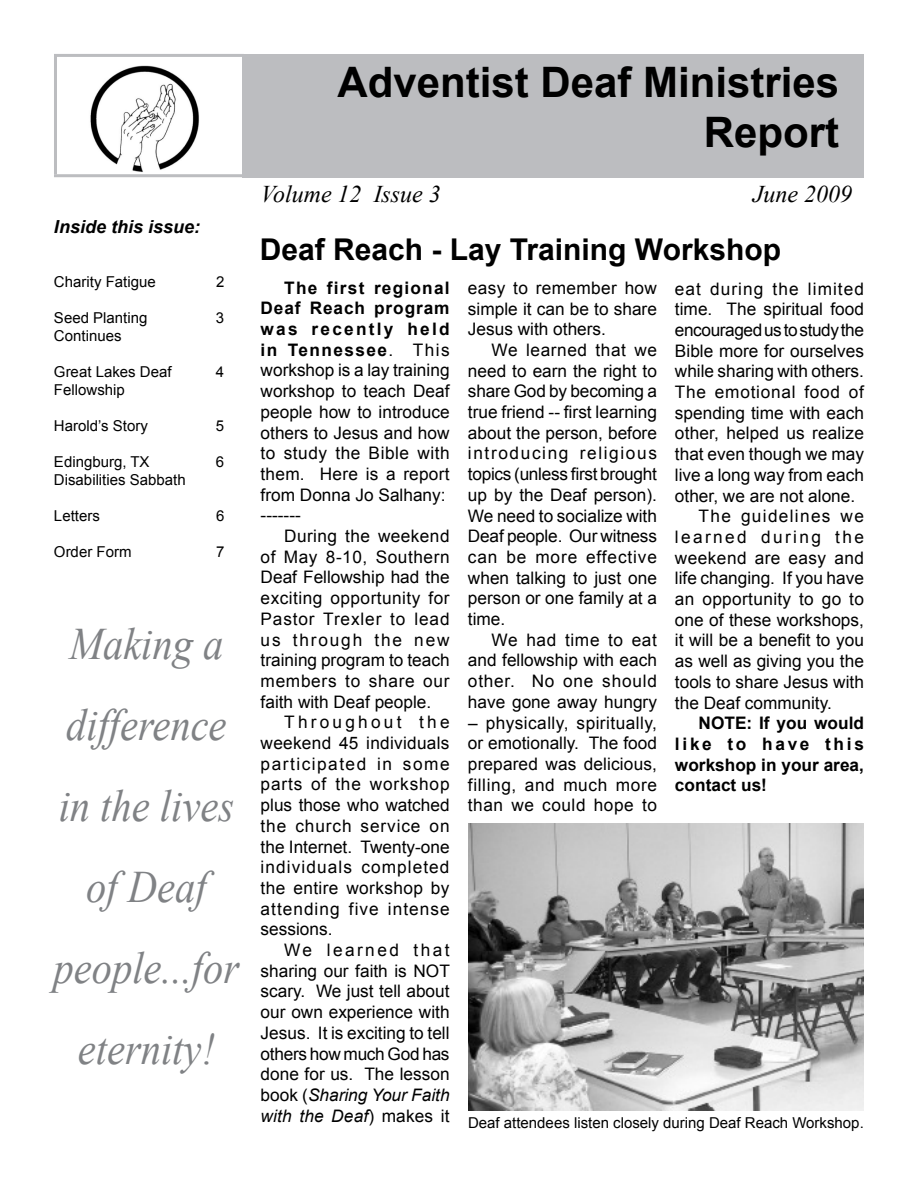
<style>
.page{position:relative;width:918px;height:1188px;background:#fff}
.page>*{position:absolute;margin:0;border:0;box-sizing:border-box;transform-origin:0 0}
.t1{font:italic 45px/81px "Times New Roman";color:#808285;text-align:center;scale:.9 1}
.t2{font:700 42px/50.4px "Arial";color:#000;text-align:right}
.t3{font:700 30px "Arial";color:#000}
.t4{font:italic 24px "Times New Roman";color:#000}
.t5{font:italic 700 18px "Arial";color:#000}
.t6{font:17.25px/20.7px "Arial";color:#000;text-align:justify}
.t7{font:700 17.25px/20.7px "Arial";color:#000;text-align:justify}
.t8{font:17.25px "Arial";letter-spacing:-.025em;color:#000}
.t9{font:17.25px "Arial";letter-spacing:.06em;color:#000}
.t10{font:17.25px "Arial";letter-spacing:.02em;color:#000}
.t11{font:17.25px "Arial";letter-spacing:.045em;color:#000}
.t12{font:17.25px "Arial";letter-spacing:.025em;color:#000}
.t13{font:17.25px "Arial";letter-spacing:.14em;color:#000}
.t14{font:17.25px "Arial";letter-spacing:.075em;color:#000}
.t15{font:15px "Arial";color:#000}
.s1{font-weight:700}
.s2{font-style:italic}
</style>
<div class="page">
<div style="left:242px;top:54px;width:622px;height:123px;background:#bcbdc0"></div>
<hr style="left:54px;top:54px;width:190px;height:3px;background:#bcbdc0">
<hr style="left:54px;top:174px;width:190px;height:3px;background:#bcbdc0">
<hr style="left:54px;top:56px;width:3px;height:118px;background:#bcbdc0">
<img style="left:90px;top:65px;width:109px;height:107px">
<img style="left:468px;top:824px;width:396px;height:286px">
<p class="t5" style="left:54px;top:220px;width:148px">Inside this issue:</p>
<p class="t15" style="left:54px;top:275px;width:103px">Charity Fatigue</p>
<p class="t15" style="left:216px;top:275px;width:10px">2</p>
<p class="t15" style="left:54px;top:311px;width:95px">Seed Planting</p>
<p class="t15" style="left:216px;top:311px;width:10px">3</p>
<p class="t15" style="left:54px;top:329px;width:69px">Continues</p>
<p class="t15" style="left:54px;top:365px;width:119px">Great Lakes Deaf</p>
<p class="t15" style="left:216px;top:365px;width:10px">4</p>
<p class="t15" style="left:54px;top:383px;width:72px">Fellowship</p>
<p class="t15" style="left:54px;top:419px;width:95px">Harold’s Story</p>
<p class="t15" style="left:216px;top:419px;width:10px">5</p>
<p class="t15" style="left:54px;top:455px;width:97px">Edingburg, TX</p>
<p class="t15" style="left:216px;top:455px;width:10px">6</p>
<p class="t15" style="left:54px;top:473px;width:133px">Disabilities Sabbath</p>
<p class="t15" style="left:54px;top:509px;width:47px">Letters</p>
<p class="t15" style="left:216px;top:509px;width:10px">6</p>
<p class="t15" style="left:54px;top:545px;width:79px">Order Form</p>
<p class="t15" style="left:216px;top:545px;width:10px">7</p>
<h1 class="t1" style="left:54px;top:608px;width:208px">Making a difference in the lives of Deaf people...for eternity!</h1>
<h2 class="t2" style="left:337px;top:60px;width:503px">Adventist Deaf Ministries<br>Report</h2>
<h3 class="t4" style="left:261px;top:186px;width:181px">Volume 12 Issue 3</h3>
<h3 class="t4" style="left:753px;top:186px;width:101px">June 2009</h3>
<h3 class="t3" style="left:260px;top:237px;width:523px">Deaf Reach - Lay Training Workshop</h3>
<p class="t6" style="left:261px;top:278px;width:191px;text-align:left;text-indent:24px"><span class="s1">The first regional<br>Deaf Reach program was recently held in Tennessee</span>. This workshop is a lay training workshop to teach Deaf people how to introduce others to Jesus and how to study the Bible with them. Here is a report from Donna Jo Salhany: -------</p>
<p class="t6" style="left:261px;top:527px;width:190px;text-indent:24px">During the weekend of May 8-10, Southern Deaf Fellowship had the exciting opportunity for Pastor Trexler to lead us through the new training program to teach members to share our faith with Deaf people.</p>
<p class="t6" style="left:261px;top:713px;width:190px;text-indent:24px">Throughout the weekend 45 individuals participated in some parts of the workshop plus those who watched the church service on the Internet. Twenty-one individuals completed the entire workshop by attending five intense sessions.</p>
<p class="t6" style="left:261px;top:941px;width:191px;text-indent:24px">We learned that sharing our faith is NOT scary. We just tell about our own experience with Jesus. It is exciting to tell others how much God has done for us. The lesson book (<span class="s2">Sharing Your Faith with the Deaf</span>) makes it</p>
<p class="t6" style="left:468px;top:279px;width:190px">easy to remember how simple it can be to share Jesus with others.</p>
<p class="t6" style="left:468px;top:341px;width:190px;text-indent:24px">We learned that we need to earn the right to share God by becoming a true friend -- first learning about the person, before introducing religious topics (unless first brought up by the Deaf person).<br>We need to socialize with Deaf people. Our witness can be more effective when talking to just one person or one family at a time.</p>
<p class="t6" style="left:468px;top:631px;width:191px;text-indent:24px">We had time to eat and fellowship with each other. No one should have gone away hungry</p>
<p class="t6" style="left:468px;top:713px;width:190px">– physically, spiritually, or emotionally. The food prepared was delicious, filling, and much more than we could hope to</p>
<p class="t9" style="left:675px;top:281px;width:190px">eat during the limited</p>
<p class="t6" style="left:675px;top:300px;width:190px">time. The spiritual food</p>
<p class="t8" style="left:675px;top:322px;width:190px">encouraged us to study the</p>
<p class="t6" style="left:675px;top:341px;width:190px">Bible more for ourselves</p>
<p class="t6" style="left:675px;top:362px;width:190px">while sharing with others.</p>
<p class="t11" style="left:675px;top:385px;width:190px">The emotional food of</p>
<p class="t6" style="left:675px;top:403px;width:190px">spending time with each</p>
<p class="t6" style="left:675px;top:424px;width:190px">other, helped us realize</p>
<p class="t6" style="left:675px;top:445px;width:190px">that even though we may</p>
<p class="t6" style="left:675px;top:466px;width:190px">live a long way from each</p>
<p class="t6" style="left:675px;top:486px;width:182px">other, we are not alone.</p>
<p class="t14" style="left:699px;top:509px;width:167px">The guidelines we</p>
<p class="t13" style="left:675px;top:529px;width:190px">learned during the</p>
<p class="t12" style="left:675px;top:550px;width:190px">weekend are easy and</p>
<p class="t6" style="left:675px;top:569px;width:190px">life changing. If you have</p>
<p class="t10" style="left:675px;top:592px;width:190px">an opportunity to go to</p>
<p class="t6" style="left:675px;top:610px;width:190px">one of these workshops,</p>
<p class="t6" style="left:675px;top:631px;width:190px">it will be a benefit to you</p>
<p class="t6" style="left:675px;top:652px;width:190px">as well as giving you the</p>
<p class="t6" style="left:675px;top:673px;width:190px">tools to share Jesus with</p>
<p class="t6" style="left:675px;top:693px;width:158px">the Deaf community.</p>
<p class="t7" style="left:675px;top:714px;width:191px;text-indent:24px">NOTE: If you would like to have this workshop in your area, contact us!</p>
<p class="t15" style="left:468px;top:1117px;width:397px">Deaf attendees listen closely during Deaf Reach Workshop.</p>
</div>
